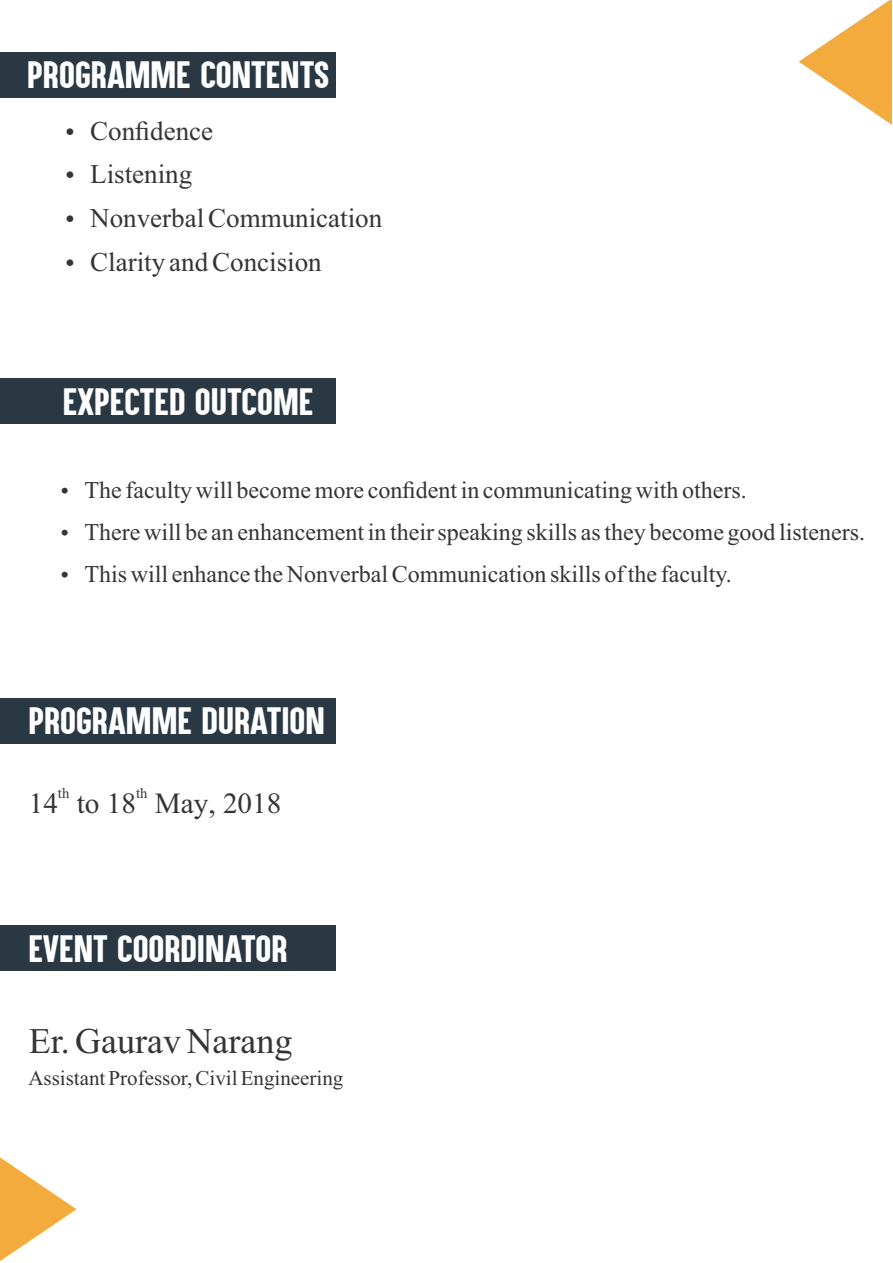
<style>
.page{position:relative;width:893px;height:1263px;background:#fff}
.page>*{position:absolute;margin:0;border:0;box-sizing:border-box;transform-origin:0 0}
.t1{font:36px "Times New Roman";color:#373435}
.t2{font:31.5px "Aku&Kamu";color:#fefefe;scale:1.15 1}
.t3{font:29.25px "Times New Roman";color:#373435}
.t4{font:27px/43.8px "Times New Roman";color:#373435}
.t5{font:24px "Times New Roman";color:#373435}
.t6{font:21px "Times New Roman";color:#373435}
.t7{font:14.7px "Times New Roman";color:#373435}
</style>
<div class="page">
<div style="left:0;top:52px;width:336px;height:46px;background:#2a3843"></div>
<div style="left:0;top:698px;width:336px;height:45px;background:#2a3843"></div>
<div style="left:0;top:925px;width:336px;height:46px;background:#2a3843"></div>
<div style="left:0;top:378px;width:336px;height:46px;background:#2a3843"></div>
<svg style="left:799px;top:0;width:93px;height:125px"></svg>
<svg style="left:0;top:1157px;width:76px;height:104px"></svg>
<h2 class="t2" style="left:27px;top:54px;width:264px">PROGRAMME CONTENTS</h2>
<p class="t4" style="left:90px;top:111px;width:124px">Confidence<br>Listening</p>
<p class="t4" style="left:90px;top:199px;width:294px">Nonverbal Communication</p>
<p class="t4" style="left:90px;top:243px;width:233px">Clarity and Concision</p>
<h2 class="t2" style="left:63px;top:381px;width:219px">EXPECTED OUTCOME</h2>
<p class="t5" style="left:85px;top:482px;width:664px">The faculty will become more confident in communicating with others.</p>
<p class="t5" style="left:85px;top:523px;width:782px">There will be an enhancement in their speaking skills as they become good listeners.</p>
<p class="t5" style="left:85px;top:565px;width:649px">This will enhance the Nonverbal Communication skills of the faculty.</p>
<h2 class="t2" style="left:28px;top:700px;width:259px">PROGRAMME DURATION</h2>
<p class="t7" style="left:58px;top:788px;width:13px">th</p>
<p class="t7" style="left:136px;top:788px;width:13px">th</p>
<p class="t3" style="left:29px;top:793px;width:254px">14 to 18 May, 2018</p>
<h2 class="t2" style="left:28px;top:928px;width:227px">EVENT COORDINATOR</h2>
<h1 class="t1" style="left:29px;top:1028px;width:265px">Er. Gaurav Narang</h1>
<p class="t6" style="left:28px;top:1070px;width:316px">Assistant Professor, Civil Engineering</p>
</div>
